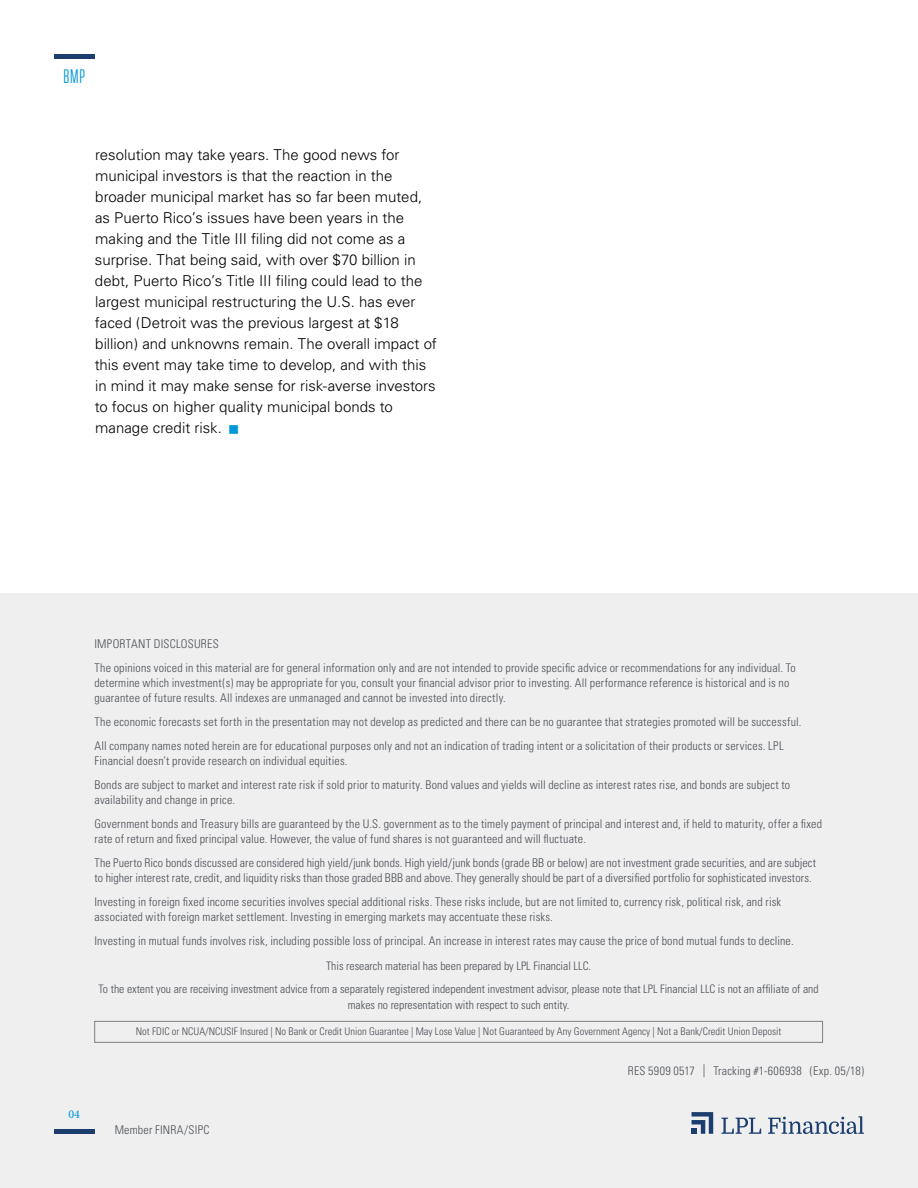
<style>
.page{position:relative;width:918px;height:1188px;background:#fff}
.page>*{position:absolute;margin:0;border:0;box-sizing:border-box;transform-origin:0 0}
.t1{font:19.5px "Tungsten Narrow";color:#0098d8}
.t2{font:300 15px/21px "Univers";color:#000}
.t3{font:300 condensed 12px/24px "Univers";letter-spacing:.015em;color:#4b4f54}
.t4{font:500 12px "Minion Pro";color:#0098d8}
.t5{font:300 condensed 11.7px/22.8px "Univers";color:#4b4f54;text-align:center}
.t6{font:300 condensed 10.5px "Univers";color:#4b4f54}
.s1{color:#0098d8}
.s2{font-size:12.9px}
</style>
<div class="page">
<div style="left:0;top:945px;width:918px;height:243px;background:#efeff0"></div>
<hr style="left:54px;top:1130px;width:40px;height:4px;background:#1b3e6f">
<div style="left:94px;top:1021px;width:729px;height:22px;border:1px solid #807f83"></div>
<hr style="left:54px;top:54px;width:40px;height:4px;background:#1b3e6f">
<svg style="left:692px;top:1112px;width:21px;height:22px"></svg>
<svg style="left:721px;top:1118px;width:40px;height:16px"></svg>
<svg style="left:768px;top:1116px;width:96px;height:18px"></svg>
<div style="left:0;top:593px;width:918px;height:352px;background:#efeff0"></div>
<h1 class="t1" style="left:63px;top:67px;width:23px">BMP</h1>
<p class="t2" style="left:95px;top:145px;width:344px">resolution may take years. The good news for municipal investors is that the reaction in the broader municipal market has so far been muted, as Puerto Rico’s issues have been years in the making and the Title III filing did not come as a surprise. That being said, with over $70 billion in debt, Puerto Rico’s Title III filing could lead to the largest municipal restructuring the U.S. has ever faced (Detroit was the previous largest at $18 billion) and unknowns remain. The overall impact of this event may take time to develop, and with this in mind it may make sense for risk-averse investors to focus on higher quality municipal bonds to manage credit risk. <span class="s1">■</span></p>
<p class="t4" style="left:68px;top:1106px;width:13px">04</p>
<p class="t3" style="left:94px;top:632px;width:703px">IMPORTANT DISCLOSURES<br>The opinions voiced in this material are for general information only and are not intended to provide specific advice or recommendations for any individual. To</p>
<p class="t3" style="left:94px;top:675px;width:696px;line-height:15px">determine which investment(s) may be appropriate for you, consult your financial advisor prior to investing. All performance reference is historical and is no guarantee of future results. All indexes are unmanaged and cannot be invested into directly.</p>
<p class="t3" style="left:94px;top:710px;width:708px">The economic forecasts set forth in the presentation may not develop as predicted and there can be no guarantee that strategies promoted will be successful.<br>All company names noted herein are for educational purposes only and not an indication of trading intent or a solicitation of their products or services. LPL</p>
<p class="t3" style="left:94px;top:749px;width:697px">Financial doesn’t provide research on individual equities.<br>Bonds are subject to market and interest rate risk if sold prior to maturity. Bond values and yields will decline as interest rates rise, and bonds are subject to</p>
<p class="t3" style="left:94px;top:788px;width:729px">availability and change in price.<br>Government bonds and Treasury bills are guaranteed by the U.S. government as to the timely payment of principal and interest and, if held to maturity, offer a fixed</p>
<p class="t3" style="left:94px;top:827px;width:723px">rate of return and fixed principal value. However, the value of fund shares is not guaranteed and will fluctuate.<br>The Puerto Rico bonds discussed are considered high yield/junk bonds. High yield/junk bonds (grade BB or below) are not investment grade securities, and are subject</p>
<p class="t3" style="left:94px;top:866px;width:719px">to higher interest rate, credit, and liquidity risks than those graded BBB and above. They generally should be part of a diversified portfolio for sophisticated investors.<br>Investing in foreign fixed income securities involves special additional risks. These risks include, but are not limited to, currency risk, political risk, and risk</p>
<p class="t3" style="left:94px;top:905px;width:701px">associated with foreign market settlement. Investing in emerging markets may accentuate these risks.<br>Investing in mutual funds involves risk, including possible loss of principal. An increase in interest rates may cause the price of bond mutual funds to decline.</p>
<p class="t5" style="left:99px;top:954px;width:722px">This research material has been prepared by LPL Financial LLC.<br>To the extent you are receiving investment advice from a separately registered independent investment advisor, please note that LPL Financial LLC is not an affiliate of and</p>
<p class="t5" style="left:348px;top:993px;width:223px">makes no representation with respect to such entity.</p>
<p class="t6" style="left:136px;top:1025px;width:647px">Not FDIC or NCUA/NCUSIF Insured | No Bank or Credit Union Guarantee | May Lose Value | Not Guaranteed by Any Government Agency | Not a Bank/Credit Union Deposit</p>
<p class="t3" style="left:115px;top:1118px;width:96px">Member FINRA/SIPC</p>
<p class="t3" style="left:628px;top:1059px;width:238px">RES 5909 0517 <span class="s2">|</span> Tracking #1-606938 (Exp. 05/18)</p>
</div>
